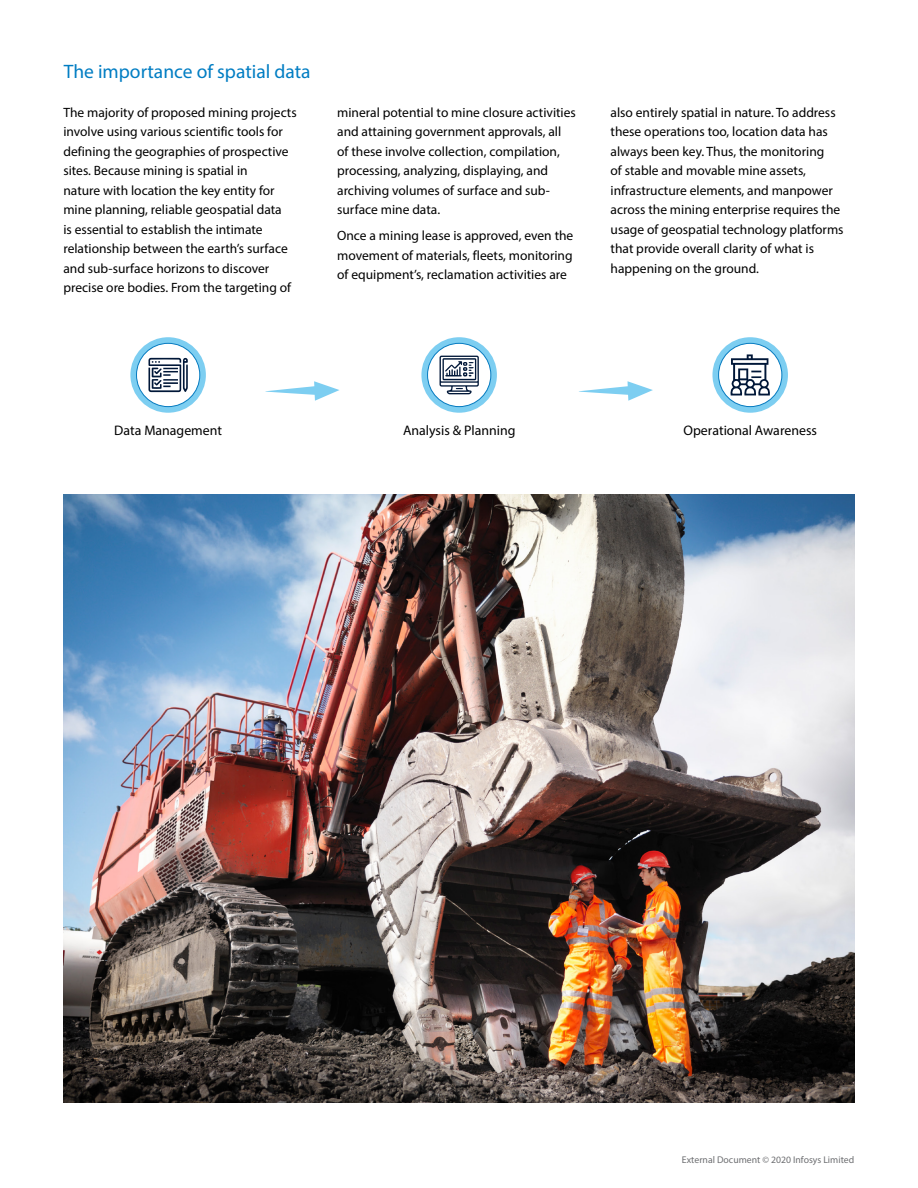
<style>
.page{position:relative;width:918px;height:1188px;background:#fff}
.page>*{position:absolute;margin:0;border:0;box-sizing:border-box;transform-origin:0 0}
.t1{font:19.5px "Myriad Pro";color:#007dc3}
.t2{font:13.8px "Myriad Pro";color:#000}
.t3{font:13.5px/19.5px "Myriad Pro";color:#000}
.t4{font:9.75px "Myriad Pro";color:#6d6e71}
</style>
<div class="page">
<svg style="left:130px;top:337px;width:76px;height:76px"></svg>
<div style="left:137px;top:343px;width:63px;height:64px;background:#fff;border-radius:50%"></div>
<div style="left:136px;top:343px;width:64px;height:64px;border:1px solid #067bc0;border-radius:50%"></div>
<svg style="left:421px;top:337px;width:76px;height:76px"></svg>
<svg style="left:712px;top:337px;width:76px;height:76px"></svg>
<div style="left:428px;top:343px;width:63px;height:64px;background:#fff;border-radius:50%"></div>
<div style="left:427px;top:343px;width:64px;height:64px;border:1px solid #067bc0;border-radius:50%"></div>
<div style="left:719px;top:343px;width:63px;height:64px;background:#fff;border-radius:50%"></div>
<div style="left:718px;top:343px;width:64px;height:64px;border:1px solid #067bc0;border-radius:50%"></div>
<svg style="left:440px;top:356px;width:39px;height:38px"></svg>
<svg style="left:148px;top:357px;width:40px;height:35px"></svg>
<svg style="left:730px;top:354px;width:40px;height:42px"></svg>
<svg style="left:265px;top:381px;width:75px;height:20px"></svg>
<svg style="left:579px;top:381px;width:74px;height:20px"></svg>
<img style="left:64px;top:495px;width:790px;height:608px">
<h1 class="t1" style="left:64px;top:60px;width:248px">The importance of spatial data</h1>
<p class="t3" style="left:63px;top:102px;width:235px">The majority of proposed mining projects involve using various scientific tools for defining the geographies of prospective sites. Because mining is spatial in<br>nature with location the key entity for mine planning, reliable geospatial data<br>is essential to establish the intimate relationship between the earth’s surface and sub-surface horizons to discover precise ore bodies. From the targeting of</p>
<p class="t3" style="left:337px;top:102px;width:240px">mineral potential to mine closure activities and attaining government approvals, all of these involve collection, compilation, processing, analyzing, displaying, and archiving volumes of surface and sub&shy;surface mine data.</p>
<p class="t3" style="left:337px;top:226px;width:238px;text-align:justify">Once a mining lease is approved, even the movement of materials, fleets, monitoring of equipment’s, reclamation activities are</p>
<p class="t3" style="left:611px;top:102px;width:235px">also entirely spatial in nature. To address these operations too, location data has always been key. Thus, the monitoring<br>of stable and movable mine assets, infrastructure elements, and manpower across the mining enterprise requires the usage of geospatial technology platforms that provide overall clarity of what is happening on the ground.</p>
<p class="t2" style="left:114px;top:422px;width:109px">Data Management</p>
<p class="t2" style="left:403px;top:422px;width:114px">Analysis &amp; Planning</p>
<p class="t2" style="left:683px;top:422px;width:135px">Operational Awareness</p>
<p class="t4" style="left:682px;top:1154px;width:174px">External Document © 2020 Infosys Limited</p>
</div>
